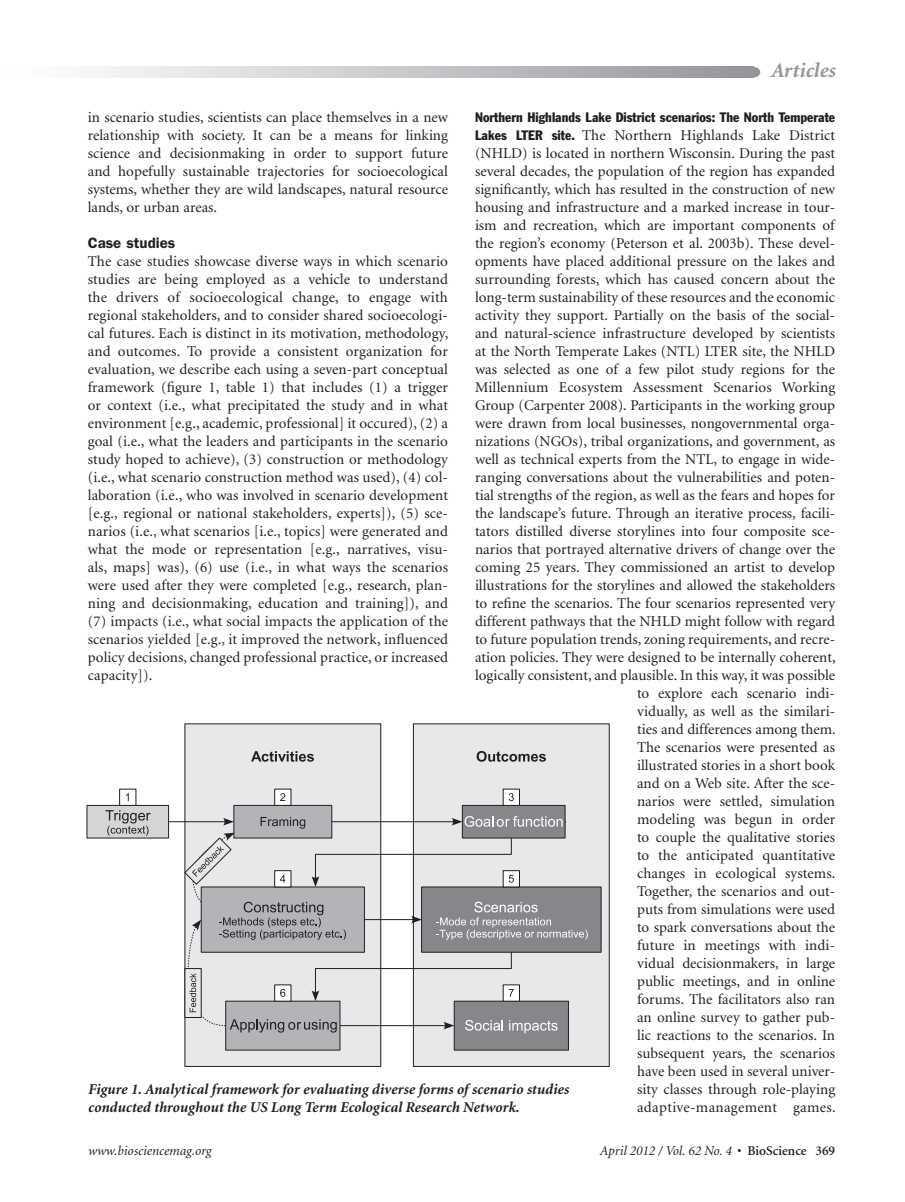
<style>
.page{position:relative;width:905px;height:1202px;background:#fff}
.page>*{position:absolute;margin:0;border:0;box-sizing:border-box;transform-origin:0 0}
.t1{font:italic 700 21px "Minion";color:#939598}
.t2{font:15px/18px "Minion";color:#231f20;text-align:justify}
.t3{font:italic 700 15px/18px "Minion";color:#231f20}
.t4{font:600 15px "Franklin Gothic";color:#231f20}
.t5{font:condensed 13.5px "Franklin Gothic";color:#231f20}
.t6{font:italic 13.5px "Minion";color:#231f20}
.s1{font-family:"Franklin Gothic";font-stretch:condensed;font-size:13.5px}
.s2{font-weight:600;font-style:normal}
</style>
<div class="page">
<svg style="left:95px;top:67px;width:655px;height:10px;background:#c5c6c9"></svg>
<div style="left:746px;top:67px;width:14px;height:10px;background:#939598;border-radius:50%"></div>
<svg style="left:184px;top:723px;width:197px;height:343px;background:#d9d9da"></svg>
<div style="left:412px;top:723px;width:197px;height:343px;background:#e7e8e9"></div>
<svg style="left:87px;top:788px;width:82px;height:50px"></svg>
<svg style="left:234px;top:740px;width:98px;height:32px;background:#d5d6d7"></svg>
<svg style="left:462px;top:740px;width:98px;height:32px;background:#d4d4d5"></svg>
<hr style="left:168px;top:821px;width:57px;height:1px;background:#231f20">
<hr style="left:332px;top:821px;width:122px;height:1px;background:#231f20">
<hr style="left:315px;top:854px;width:196px;height:1px;background:#231f20">
<svg style="left:451px;top:788px;width:115px;height:66px;background:#b8b9bb"></svg>
<hr style="left:364px;top:919px;width:49px;height:1px;background:#231f20">
<hr style="left:315px;top:968px;width:196px;height:1px;background:#231f20">
<svg style="left:411px;top:870px;width:191px;height:98px;background:#a9aaac"></svg>
<hr style="left:340px;top:1025px;width:105px;height:1px;background:#231f20">
<svg style="left:443px;top:984px;width:126px;height:66px;background:#a4a5a8"></svg>
<svg style="left:184px;top:788px;width:181px;height:262px;background:#c4c5c7"></svg>
<h1 class="t1" style="left:770px;top:60px;width:66px">Articles</h1>
<p class="t5" style="left:475px;top:108px;width:362px">Northern Highlands Lake District scenarios: The North Temperate</p>
<p class="t2" style="left:475px;top:126px;width:362px;text-align:right"><span class="s1">Lakes LTER site.</span> The Northern Highlands Lake District (NHLD) is located in northern Wisconsin. During the past several decades, the population of the region has expanded significantly, which has resulted in the construction of new housing and infrastructure and a marked increase in tour&shy;ism and recreation, which are important components of the region’s economy (Peterson et al. 2003b). These devel&shy;opments have placed additional pressure on the lakes and surrounding forests, which has caused concern about the long-term sustainability of these resources and the economic activity they support. Partially on the basis of the social&shy;and natural-science infrastructure developed by scientists at the North Temperate Lakes (NTL) LTER site, the NHLD was selected as one of a few pilot study regions for the Millennium Ecosystem Assessment Scenarios Working Group (Carpenter 2008). Participants in the working group were drawn from local businesses, nongovernmental orga&shy;nizations (NGOs), tribal organizations, and government, as well as technical experts from the NTL, to engage in wide&shy;ranging conversations about the vulnerabilities and poten&shy;tial strengths of the region, as well as the fears and hopes for the landscape’s future. Through an iterative process, facili&shy;tators distilled diverse storylines into four composite sce&shy;narios that portrayed alternative drivers of change over the coming 25 years. They commissioned an artist to develop illustrations for the storylines and allowed the stakeholders to refine the scenarios. The four scenarios represented very different pathways that the NHLD might follow with regard to future population trends, zoning requirements, and recre&shy;ation policies. They were designed to be internally coherent, logically consistent, and plausible. In this way, it was possible to explore each scenario indi-<br>vidually, as well as the similari-<br>ties and differences among them.<br>The scenarios were presented as<br>illustrated stories in a short book<br>and on a Web site. After the sce-<br>narios were settled, simulation<br>modeling was begun in order<br>to couple the qualitative stories<br>to the anticipated quantitative<br>changes in ecological systems.<br>Together, the scenarios and out-<br>puts from simulations were used<br>to spark conversations about the<br>future in meetings with indi-<br>vidual decisionmakers, in large<br>public meetings, and in online<br>forums. The facilitators also ran<br>an online survey to gather pub-<br>lic reactions to the scenarios. In<br>subsequent years, the scenarios<br>have been used in several univer-<br>sity classes through role-playing<br>adaptive-management games.</p>
<p class="t2" style="left:88px;top:108px;width:362px">in scenario studies, scientists can place themselves in a new relationship with society. It can be a means for linking science and decisionmaking in order to support future and hopefully sustainable trajectories for socioecological systems, whether they are wild landscapes, natural resource lands, or urban areas.</p>
<p class="t4" style="left:88px;top:233px;width:89px">Case studies</p>
<p class="t2" style="left:88px;top:252px;width:362px">The case studies showcase diverse ways in which scenario studies are being employed as a vehicle to understand the drivers of socioecological change, to engage with regional stakeholders, and to consider shared socioecologi&shy;cal futures. Each is distinct in its motivation, methodology, and outcomes. To provide a consistent organization for evaluation, we describe each using a seven-part conceptual framework (figure 1, table 1) that includes (1) a trigger or context (i.e., what precipitated the study and in what environment [e.g., academic, professional] it occured), (2) a goal (i.e., what the leaders and participants in the scenario study hoped to achieve), (3) construction or methodology (i.e., what scenario construction method was used), (4) col&shy;laboration (i.e., who was involved in scenario development [e.g., regional or national stakeholders, experts]), (5) sce&shy;narios (i.e., what scenarios [i.e., topics] were generated and what the mode or representation [e.g., narratives, visu&shy;als, maps] was), (6) use (i.e., in what ways the scenarios were used after they were completed [e.g., research, plan&shy;ning and decisionmaking, education and training]), and (7) impacts (i.e., what social impacts the application of the scenarios yielded [e.g., it improved the network, influenced policy decisions, changed professional practice, or increased capacity]).</p>
<p class="t3" style="left:88px;top:1080px;width:482px">Figure 1. Analytical framework for evaluating diverse forms of scenario studies conducted throughout the US Long Term Ecological Research Network.</p>
<p class="t6" style="left:88px;top:1144px;width:125px">www.biosciencemag.org</p>
<p class="t6" style="left:599px;top:1144px;width:237px">April 2012 / Vol. 62 No. 4 <span class="s2">• BioScience 369</span></p>
</div>
